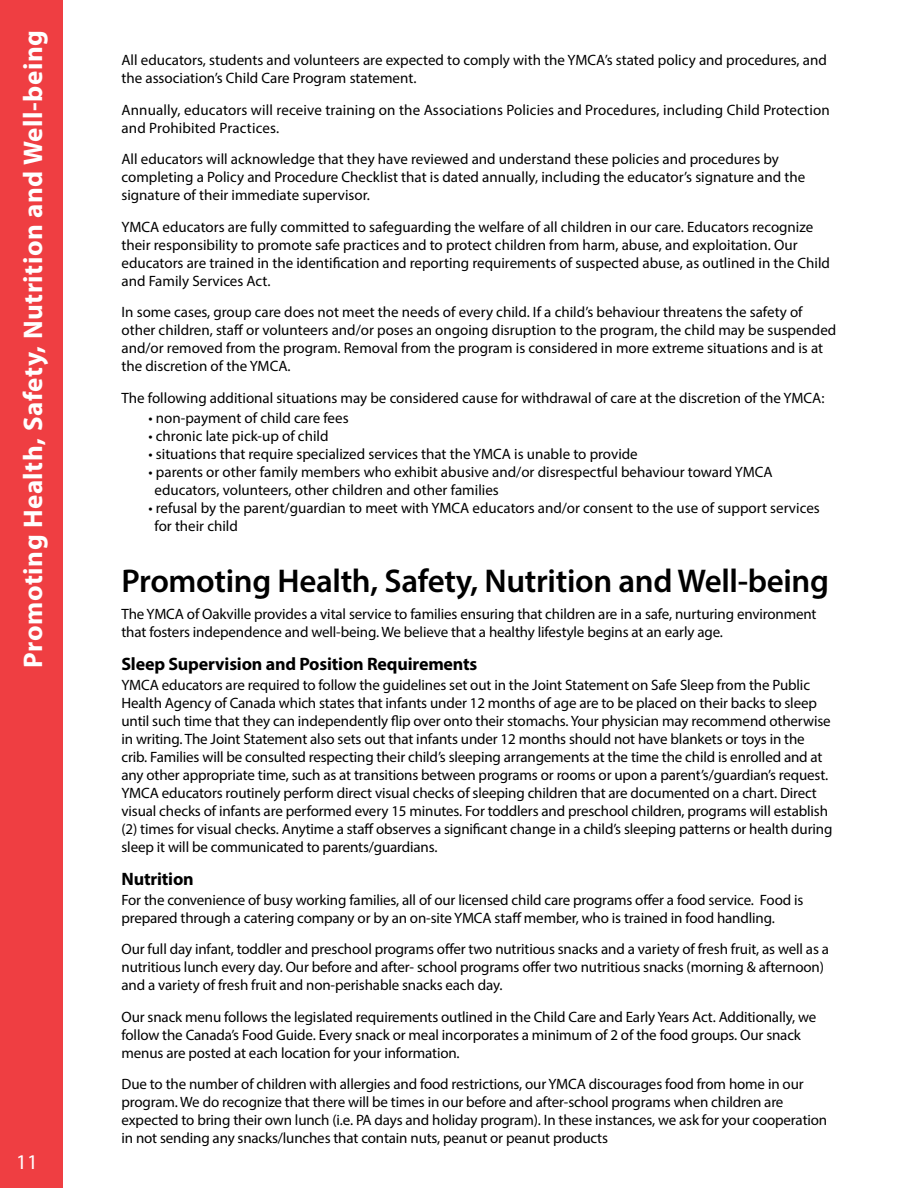
<style>
.page{position:relative;width:918px;height:1188px;background:#fff}
.page>*{position:absolute;margin:0;border:0;box-sizing:border-box;transform-origin:0 0}
.t1{font:600 33px "Myriad Pro";letter-spacing:-.01em;color:#000}
.t2{font:700 27px "Myriad Pro";letter-spacing:.02em;color:#fff}
.t3{font:21px "Myriad Pro";color:#fff}
.t4{font:700 18px "Myriad Pro";letter-spacing:-.01em;color:#000}
.t5{font:15px/18px "Myriad Pro";letter-spacing:-.01em;color:#000}
.t6{font:15px/18px "Myriad Pro";letter-spacing:.01em;color:#000}
</style>
<div class="page">
<div style="left:0;top:0;width:63px;height:1188px;background:#ef3e42"></div>
<h2 class="t2" style="left:16px;top:668px;width:639px;rotate:-90deg">Promoting Health, Safety, Nutrition and Well-being</h2>
<h3 class="t3" style="left:16px;top:1149px;width:23px">11</h3>
<p class="t5" style="left:122px;top:51px;width:707px">All educators, students and volunteers are expected to comply with the YMCA’s stated policy and procedures, and the association’s Child Care Program statement.</p>
<p class="t6" style="left:122px;top:100px;width:710px">Annually, educators will receive training on the Associations Policies and Procedures, including Child Protection and Prohibited Practices.</p>
<p class="t5" style="left:122px;top:150px;width:685px">All educators will acknowledge that they have reviewed and understand these policies and procedures by completing a Policy and Procedure Checklist that is dated annually, including the educator’s signature and the signature of their immediate supervisor.</p>
<p class="t5" style="left:122px;top:217px;width:710px">YMCA educators are fully committed to safeguarding the welfare of all children in our care. Educators recognize their responsibility to promote safe practices and to protect children from harm, abuse, and exploitation. Our educators are trained in the identification and reporting requirements of suspected abuse, as outlined in the Child and Family Services Act.</p>
<p class="t5" style="left:122px;top:303px;width:716px">In some cases, group care does not meet the needs of every child. If a child’s behaviour threatens the safety of other children, staff or volunteers and/or poses an ongoing disruption to the program, the child may be suspended and/or removed from the program. Removal from the program is considered in more extreme situations and is at the discretion of the YMCA.</p>
<p class="t5" style="left:122px;top:388px;width:704px">The following additional situations may be considered cause for withdrawal of care at the discretion of the YMCA:</p>
<p class="t5" style="left:148px;top:409px;width:202px">• non-payment of child care fees</p>
<p class="t5" style="left:148px;top:427px;width:182px">• chronic late pick-up of child</p>
<p class="t5" style="left:148px;top:445px;width:491px">• situations that require specialized services that the YMCA is unable to provide</p>
<p class="t5" style="left:154px;top:463px;width:620px;text-indent:-6px">• parents or other family members who exhibit abusive and/or disrespectful behaviour toward YMCA educators, volunteers, other children and other families</p>
<p class="t5" style="left:154px;top:499px;width:667px;text-indent:-6px">• refusal by the parent/guardian to meet with YMCA educators and/or consent to the use of support services for their child</p>
<h1 class="t1" style="left:122px;top:560px;width:709px">Promoting Health, Safety, Nutrition and Well-being</h1>
<p class="t5" style="left:122px;top:604px;width:697px">The YMCA of Oakville provides a vital service to families ensuring that children are in a safe, nurturing environment that fosters independence and well-being. We believe that a healthy lifestyle begins at an early age.</p>
<p class="t4" style="left:122px;top:652px;width:357px">Sleep Supervision and Position Requirements</p>
<p class="t5" style="left:122px;top:675px;width:712px">YMCA educators are required to follow the guidelines set out in the Joint Statement on Safe Sleep from the Public Health Agency of Canada which states that infants under 12 months of age are to be placed on their backs to sleep until such time that they can independently flip over onto their stomachs. Your physician may recommend otherwise in writing. The Joint Statement also sets out that infants under 12 months should not have blankets or toys in the crib. Families will be consulted respecting their child’s sleeping arrangements at the time the child is enrolled and at any other appropriate time, such as at transitions between programs or rooms or upon a parent’s/guardian’s request.<br>YMCA educators routinely perform direct visual checks of sleeping children that are documented on a chart. Direct visual checks of infants are performed every 15 minutes. For toddlers and preschool children, programs will establish (2) times for visual checks. Anytime a staff observes a significant change in a child’s sleeping patterns or health during sleep it will be communicated to parents/guardians.</p>
<p class="t4" style="left:122px;top:867px;width:74px">Nutrition</p>
<p class="t5" style="left:122px;top:891px;width:683px">For the convenience of busy working families, all of our licensed child care programs offer a food service. Food is prepared through a catering company or by an on-site YMCA staff member, who is trained in food handling.</p>
<p class="t5" style="left:122px;top:940px;width:709px">Our full day infant, toddler and preschool programs offer two nutritious snacks and a variety of fresh fruit, as well as a nutritious lunch every day. Our before and after- school programs offer two nutritious snacks (morning &amp; afternoon) and a variety of fresh fruit and non-perishable snacks each day.</p>
<p class="t5" style="left:122px;top:1008px;width:696px">Our snack menu follows the legislated requirements outlined in the Child Care and Early Years Act. Additionally, we follow the Canada’s Food Guide. Every snack or meal incorporates a minimum of 2 of the food groups. Our snack menus are posted at each location for your information.</p>
<p class="t5" style="left:122px;top:1075px;width:707px">Due to the number of children with allergies and food restrictions, our YMCA discourages food from home in our program. We do recognize that there will be times in our before and after-school programs when children are expected to bring their own lunch (i.e. PA days and holiday program). In these instances, we ask for your cooperation in not sending any snacks/lunches that contain nuts, peanut or peanut products</p>
</div>
